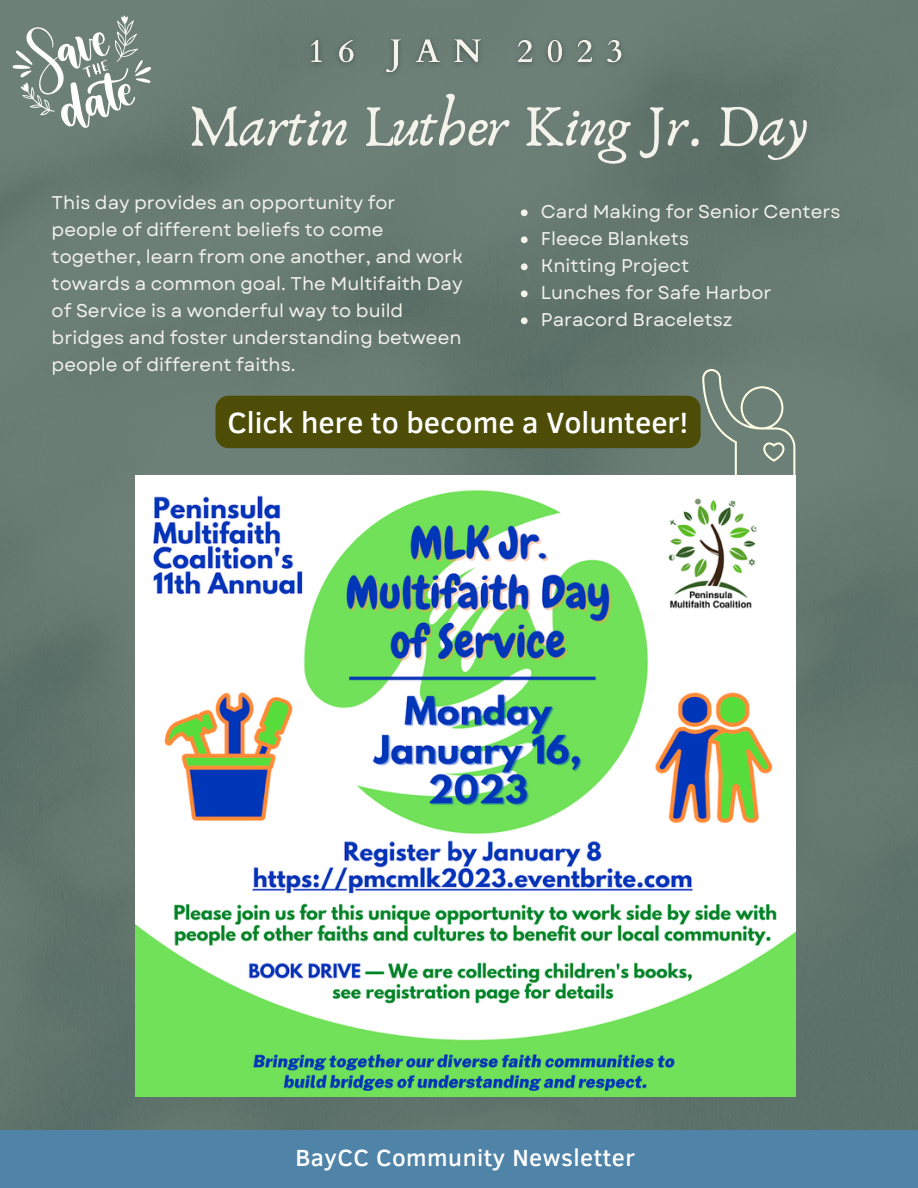
<style>
.page{position:relative;width:918px;height:1188px;background:#fff}
.page>*{position:absolute;margin:0;border:0;box-sizing:border-box;transform-origin:0 0}
.t1{font:61.05px "Anaktoria";letter-spacing:-.02em;color:#f3f3ec}
.t2{font:500 30px "Clear Sans";color:#fff}
.t3{font:500 24px "Clear Sans";letter-spacing:.02em;color:#fffefe}
.t4{font:18.45px/27px "Garet";color:#f3f3ec}
</style>
<div class="page">
<img style="left:0;top:0;width:918px;height:1130px">
<svg style="left:12px;top:9px;width:140px;height:125px;background:#86968f"></svg>
<div style="left:0;top:1130px;width:918px;height:58px;background:#4f83a8"></div>
<img style="left:135px;top:475px;width:661px;height:621px">
<svg style="left:702px;top:369px;width:93px;height:107px;background:#7b8c82"></svg>
<img style="left:300px;top:22px;width:344px;height:63px">
<div style="left:215px;top:396px;width:486px;height:52px;background:#4d4d08;border-radius:13px"></div>
<svg style="left:521px;top:209px;width:7px;height:7px"></svg>
<svg style="left:521px;top:236px;width:7px;height:7px"></svg>
<svg style="left:521px;top:263px;width:7px;height:7px"></svg>
<svg style="left:521px;top:290px;width:7px;height:7px"></svg>
<svg style="left:521px;top:317px;width:7px;height:7px"></svg>
<h1 class="t1" style="left:189px;top:89px;width:623px">Martin Luther King Jr. Day</h1>
<p class="t4" style="left:52px;top:189px;width:413px">This day provides an opportunity for people of different beliefs to come together, learn from one another, and work towards a common goal. The Multifaith Day of Service is a wonderful way to build bridges and foster understanding between people of different faiths.</p>
<h2 class="t2" style="left:228px;top:401px;width:462px">Click here to become a Volunteer!</h2>
<p class="t4" style="left:541px;top:199px;width:301px">Card Making for Senior Centers<br>Fleece Blankets<br>Knitting Project<br>Lunches for Safe Harbor<br>Paracord Braceletsz</p>
<h3 class="t3" style="left:295px;top:1140px;width:341px">BayCC Community Newsletter</h3>
</div>
